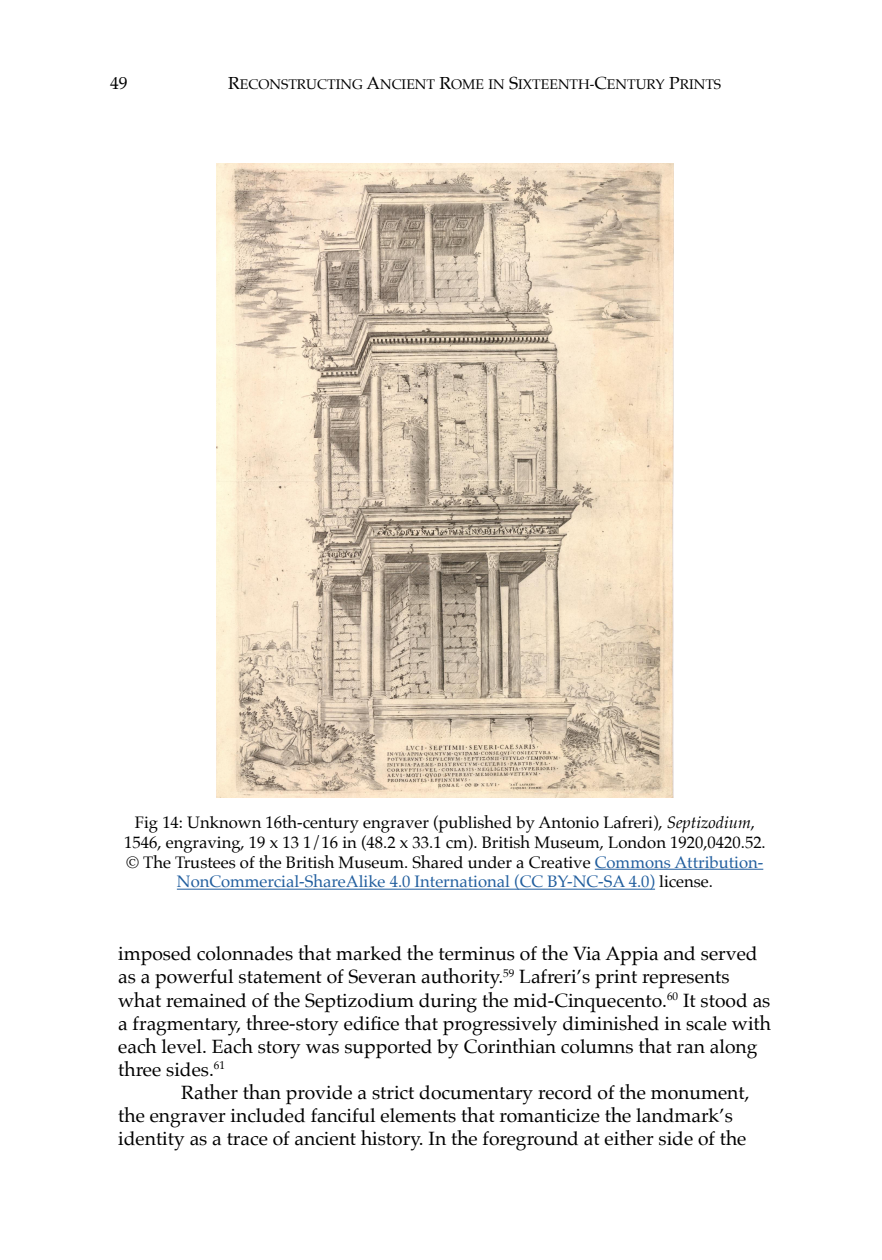
<style>
.page{position:relative;width:882px;height:1260px;background:#fff}
.page>*{position:absolute;margin:0;border:0;box-sizing:border-box;transform-origin:0 0}
.t1{font:19.25px/23.1px "Palatino";color:#000}
.t2{font:17.5px "Palatino";color:#000}
.t3{font:16.62px/19.9px "Palatino";color:#000;text-align:center}
.t4{font:14px "Palatino";color:#000}
.s1{font-size:17.5px}
.s2{font-style:italic}
.s3{color:#215e9e}
</style>
<div class="page">
<img style="left:216px;top:164px;width:458px;height:634px">
<hr style="left:595px;top:869px;width:168px;height:1px;background:#215e9e">
<hr style="left:177px;top:889px;width:478px;height:1px;background:#215e9e">
<p class="t2" style="left:110px;top:69px;width:19px">49</p>
<p class="t4" style="left:228px;top:73px;width:495px"><span class="s1">R</span>ECONSTRUCTING <span class="s1">A</span>NCIENT <span class="s1">R</span>OME IN <span class="s1">S</span>IXTEENTH-<span class="s1">C</span>ENTURY <span class="s1">P</span>RINTS</p>
<p class="t3" style="left:124px;top:812px;width:643px">Fig 14: Unknown 16th-century engraver (published by Antonio Lafreri), <span class="s2">Septizodium</span>, 1546, engraving, 19 x 13 1/16 in (48.2 x 33.1 cm). British Museum, London 1920,0420.52. © The Trustees of the British Museum. Shared under a Creative <span class="s3">Commons Attribution-NonCommercial-ShareAlike 4.0 International (CC BY-NC-SA 4.0)</span> license.</p>
<p class="t1" style="left:118px;top:942px;width:654px">imposed colonnades that marked the terminus of the Via Appia and served as a powerful statement of Severan authority.<sup>59</sup> Lafreri’s print represents what remained of the Septizodium during the mid-Cinquecento.<sup>60</sup> It stood as a fragmentary, three-story edifice that progressively diminished in scale with each level. Each story was supported by Corinthian columns that ran along three sides.<sup>61</sup></p>
<p class="t1" style="left:118px;top:1081px;width:633px;text-indent:63px">Rather than provide a strict documentary record of the monument, the engraver included fanciful elements that romanticize the landmark’s identity as a trace of ancient history. In the foreground at either side of the</p>
</div>
